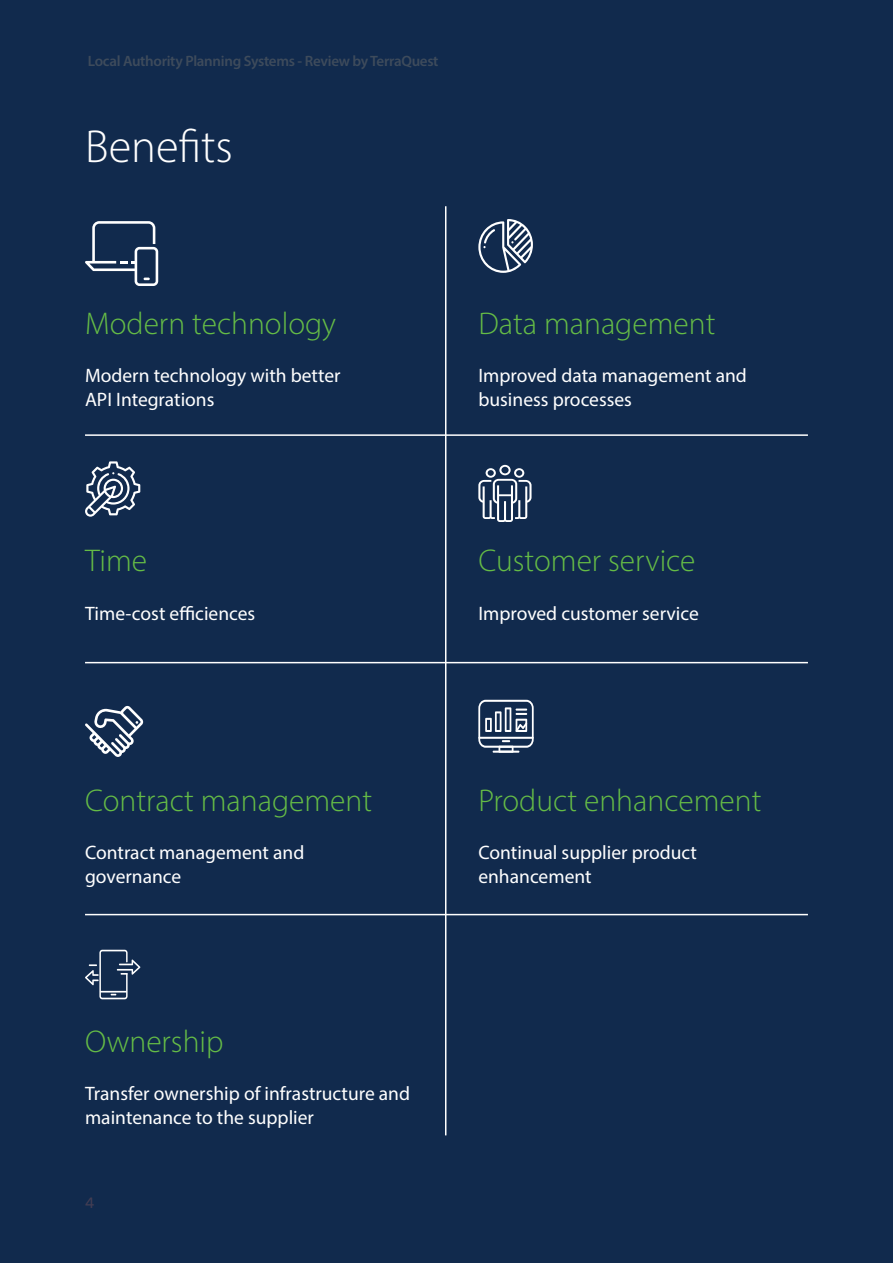
<style>
.page{position:relative;width:893px;height:1263px;background:#112a4d}
.page>*{position:absolute;margin:0;border:0;box-sizing:border-box;transform-origin:0 0}
.t1{font:300 46.5px "Myriad Pro";color:#fff}
.t2{font:300 31.5px "Myriad Pro";color:#65bc46}
.t3{font:19.5px/24px "Myriad Pro";color:#fff}
.t4{font:600 15px "Myriad Pro";letter-spacing:-.02em;color:#5c6165}
.t5{font:15px "Rubik";color:#423d53}
</style>
<div class="page">
<hr style="left:445px;top:206px;width:1px;height:929px;background:#fff">
<hr style="left:85px;top:434px;width:723px;height:2px;background:#fff">
<hr style="left:85px;top:662px;width:723px;height:1px;background:#fff">
<hr style="left:85px;top:914px;width:723px;height:1px;background:#fff">
<svg style="left:478px;top:219px;width:55px;height:54px"></svg>
<svg style="left:85px;top:706px;width:59px;height:51px"></svg>
<svg style="left:478px;top:700px;width:56px;height:53px"></svg>
<svg style="left:478px;top:465px;width:53px;height:57px"></svg>
<svg style="left:85px;top:461px;width:55px;height:56px"></svg>
<svg style="left:85px;top:221px;width:73px;height:65px"></svg>
<svg style="left:85px;top:950px;width:55px;height:49px"></svg>
<p class="t4" style="left:88px;top:52px;width:352px">Local Authority Planning Systems - Review by TerraQuest</p>
<p class="t1" style="left:85px;top:119px;width:149px">Benefits</p>
<p class="t2" style="left:85px;top:305px;width:253px">Modern technology</p>
<p class="t3" style="left:85px;top:363px;width:257px">Modern technology with better<br>API Integrations</p>
<p class="t2" style="left:85px;top:542px;width:64px">Time</p>
<p class="t3" style="left:85px;top:601px;width:172px">Time-cost efficiences</p>
<p class="t2" style="left:478px;top:305px;width:239px">Data management</p>
<p class="t3" style="left:478px;top:363px;width:270px">Improved data management and business processes</p>
<p class="t2" style="left:478px;top:542px;width:219px">Customer service</p>
<p class="t3" style="left:478px;top:601px;width:222px">Improved customer service</p>
<p class="t2" style="left:85px;top:781px;width:289px">Contract management</p>
<p class="t3" style="left:85px;top:840px;width:221px">Contract management and governance</p>
<p class="t2" style="left:85px;top:1022px;width:140px">Ownership</p>
<p class="t3" style="left:85px;top:1081px;width:327px">Transfer ownership of infrastructure and maintenance to the supplier</p>
<p class="t5" style="left:85px;top:1194px;width:11px">4</p>
<p class="t2" style="left:478px;top:781px;width:284px">Product enhancement</p>
<p class="t3" style="left:478px;top:840px;width:220px">Continual supplier product enhancement</p>
</div>
